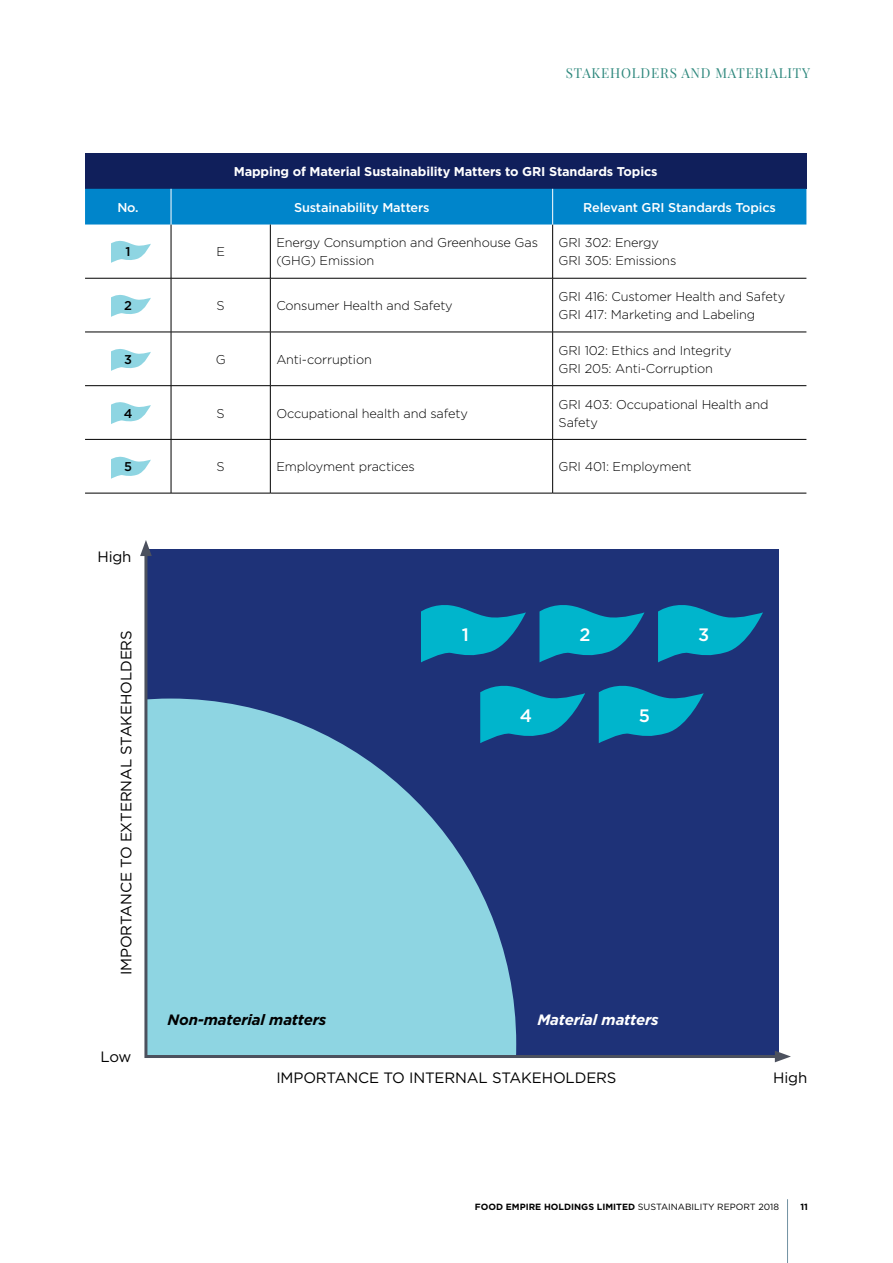
<style>
.page{position:relative;width:893px;height:1263px;background:#fff}
.page>*{position:absolute;margin:0;border:0;box-sizing:border-box;transform-origin:0 0}
.t1{font:500 18px "Gotham";color:#fff}
.t2{font:15px "Gotham";letter-spacing:-.01em;color:#000}
.t3{font:italic 700 15px "Gotham";letter-spacing:-.01em;color:#000}
.t4{font:italic 700 15px "Gotham";letter-spacing:-.01em;color:#fff}
.t5{font:13.5px "Playfair Display";letter-spacing:.06em;color:#2e887d}
.t6{font:300 12.75px/18px "Gotham";letter-spacing:-.01em;color:#000}
.t7{font:700 12.75px "Gotham";letter-spacing:-.01em;color:#fff}
.t8{font:500 12.75px "Gotham";letter-spacing:-.01em;color:#fff}
.t9{font:500 12.75px "Gotham";color:#000}
.t10{font:700 9px "Gotham";color:#000}
.s1{font-weight:400}
</style>
<div class="page">
<svg style="left:111px;top:240px;width:40px;height:23px"></svg>
<svg style="left:111px;top:295px;width:40px;height:22px"></svg>
<svg style="left:111px;top:349px;width:40px;height:22px"></svg>
<svg style="left:111px;top:402px;width:40px;height:22px"></svg>
<svg style="left:111px;top:456px;width:40px;height:23px"></svg>
<div style="left:85px;top:153px;width:721px;height:36px;background:#101f5b"></div>
<div style="left:85px;top:189px;width:721px;height:35px;background:#0085cb"></div>
<hr style="left:171px;top:224px;width:1px;height:54px;background:#000">
<hr style="left:270px;top:224px;width:1px;height:54px;background:#000">
<hr style="left:552px;top:224px;width:1px;height:54px;background:#000">
<hr style="left:85px;top:278px;width:86px;height:1px;background:#000">
<hr style="left:171px;top:278px;width:99px;height:1px;background:#000">
<hr style="left:171px;top:278px;width:1px;height:54px;background:#000">
<hr style="left:270px;top:278px;width:283px;height:1px;background:#000">
<hr style="left:270px;top:278px;width:1px;height:54px;background:#000">
<hr style="left:553px;top:278px;width:253px;height:1px;background:#000">
<hr style="left:552px;top:278px;width:1px;height:54px;background:#000">
<hr style="left:85px;top:332px;width:86px;height:1px;background:#000">
<hr style="left:171px;top:332px;width:99px;height:1px;background:#000">
<hr style="left:171px;top:332px;width:1px;height:53px;background:#000">
<hr style="left:270px;top:332px;width:283px;height:1px;background:#000">
<hr style="left:270px;top:332px;width:1px;height:53px;background:#000">
<hr style="left:553px;top:332px;width:253px;height:1px;background:#000">
<hr style="left:552px;top:332px;width:1px;height:53px;background:#000">
<hr style="left:171px;top:440px;width:1px;height:53px;background:#000">
<hr style="left:270px;top:440px;width:1px;height:53px;background:#000">
<hr style="left:552px;top:440px;width:1px;height:53px;background:#000">
<hr style="left:171px;top:189px;width:1px;height:35px;background:#fff">
<hr style="left:552px;top:189px;width:1px;height:35px;background:#fff">
<hr style="left:85px;top:493px;width:86px;height:1px;background:#000">
<hr style="left:171px;top:493px;width:99px;height:1px;background:#000">
<hr style="left:270px;top:493px;width:283px;height:1px;background:#000">
<hr style="left:553px;top:493px;width:253px;height:1px;background:#000">
<hr style="left:85px;top:385px;width:86px;height:1px;background:#000">
<hr style="left:171px;top:385px;width:99px;height:1px;background:#000">
<hr style="left:270px;top:385px;width:283px;height:1px;background:#000">
<hr style="left:553px;top:385px;width:253px;height:1px;background:#000">
<hr style="left:171px;top:386px;width:1px;height:53px;background:#000">
<hr style="left:270px;top:386px;width:1px;height:53px;background:#000">
<hr style="left:552px;top:386px;width:1px;height:53px;background:#000">
<hr style="left:85px;top:439px;width:86px;height:1px;background:#000">
<hr style="left:171px;top:439px;width:99px;height:1px;background:#000">
<hr style="left:270px;top:439px;width:283px;height:1px;background:#000">
<hr style="left:553px;top:439px;width:253px;height:1px;background:#000">
<svg style="left:144px;top:549px;width:635px;height:510px;background:#41709f"></svg>
<svg style="left:140px;top:540px;width:12px;height:16px"></svg>
<svg style="left:775px;top:1051px;width:16px;height:11px"></svg>
<hr style="left:787px;top:1199px;width:1px;height:64px;background:#7292a2">
<p class="t5" style="left:566px;top:65px;width:246px">STAKEHOLDERS AND MATERIALITY</p>
<p class="t7" style="left:234px;top:163px;width:425px">Mapping of Material Sustainability Matters to GRI Standards Topics</p>
<p class="t8" style="left:117px;top:199px;width:23px">No.</p>
<p class="t8" style="left:294px;top:199px;width:137px">Sustainability Matters</p>
<p class="t8" style="left:583px;top:199px;width:194px">Relevant GRI Standards Topics</p>
<p class="t9" style="left:126px;top:244px;width:7px">1</p>
<p class="t6" style="left:216px;top:243px;width:10px">E</p>
<p class="t6" style="left:276px;top:234px;width:263px">Energy Consumption and Greenhouse Gas (GHG) Emission</p>
<p class="t6" style="left:559px;top:234px;width:119px">GRI 302: Energy<br>GRI 305: Emissions</p>
<p class="t9" style="left:124px;top:297px;width:9px">2</p>
<p class="t6" style="left:217px;top:296px;width:10px">S</p>
<p class="t6" style="left:276px;top:296px;width:178px">Consumer Health and Safety</p>
<p class="t6" style="left:559px;top:287px;width:228px">GRI 416: Customer Health and Safety<br>GRI 417: Marketing and Labeling</p>
<p class="t9" style="left:124px;top:351px;width:9px">3</p>
<p class="t6" style="left:216px;top:350px;width:11px">G</p>
<p class="t6" style="left:276px;top:350px;width:97px">Anti-corruption</p>
<p class="t6" style="left:559px;top:341px;width:174px">GRI 102: Ethics and Integrity<br>GRI 205: Anti-Corruption</p>
<p class="t9" style="left:124px;top:405px;width:10px">4</p>
<p class="t6" style="left:217px;top:404px;width:10px">S</p>
<p class="t6" style="left:276px;top:404px;width:193px">Occupational health and safety</p>
<p class="t6" style="left:559px;top:395px;width:211px">GRI 403: Occupational Health and<br>Safety</p>
<p class="t9" style="left:124px;top:458px;width:9px">5</p>
<p class="t6" style="left:217px;top:457px;width:10px">S</p>
<p class="t6" style="left:276px;top:457px;width:140px">Employment practices</p>
<p class="t6" style="left:559px;top:457px;width:134px">GRI 401: Employment</p>
<p class="t2" style="left:97px;top:547px;width:36px">High</p>
<p class="t2" style="left:117px;top:975px;width:346px;rotate:-90deg">IMPORTANCE TO EXTERNAL STAKEHOLDERS</p>
<p class="t2" style="left:100px;top:1047px;width:33px">Low</p>
<h1 class="t1" style="left:462px;top:623px;width:9px">1</h1>
<h1 class="t1" style="left:580px;top:623px;width:13px">2</h1>
<h1 class="t1" style="left:698px;top:623px;width:13px">3</h1>
<p class="t3" style="left:167px;top:1010px;width:161px">Non-material matters</p>
<h1 class="t1" style="left:520px;top:703px;width:14px">4</h1>
<h1 class="t1" style="left:639px;top:703px;width:13px">5</h1>
<p class="t4" style="left:537px;top:1010px;width:123px">Material matters</p>
<p class="t2" style="left:276px;top:1068px;width:342px">IMPORTANCE TO INTERNAL STAKEHOLDERS</p>
<p class="t2" style="left:773px;top:1068px;width:36px">High</p>
<p class="t10" style="left:475px;top:1201px;width:306px">FOOD EMPIRE HOLDINGS LIMITED <span class="s1">SUSTAINABILITY REPORT 2018</span></p>
<p class="t10" style="left:800px;top:1201px;width:9px">11</p>
</div>
